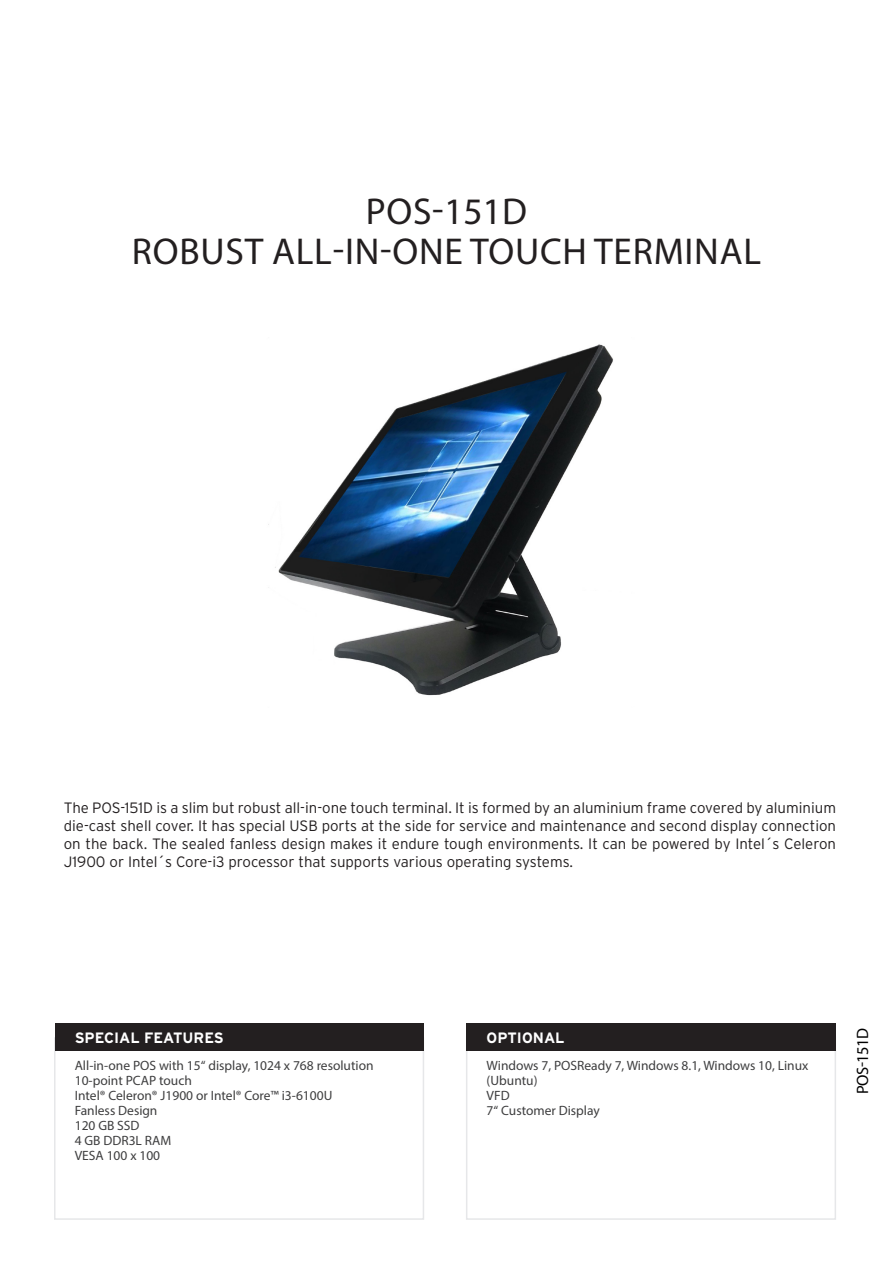
<style>
.page{position:relative;width:893px;height:1263px;background:#fff}
.page>*{position:absolute;margin:0;border:0;box-sizing:border-box;transform-origin:0 0}
.t1{font:37.5px "Myriad Pro";letter-spacing:.02em;color:#231f20}
.t2{font:16.5px "Myriad Pro";letter-spacing:-.03em;color:#000}
.t3{font:300 15px/18px "Interstate";color:#231f20;text-align:justify}
.t4{font:700 15px "Interstate";color:#fff}
.t5{font:13.5px/15px "Myriad Pro";color:#3e3e3f}
</style>
<div class="page">
<div style="left:54px;top:1037px;width:370px;height:183px;background:#fff;border:2px solid #e6e7e9"></div>
<div style="left:55px;top:1023px;width:368px;height:28px;background:#231f20"></div>
<div style="left:466px;top:1036px;width:370px;height:184px;background:#fff;border:2px solid #e6e7e9"></div>
<div style="left:467px;top:1023px;width:369px;height:28px;background:#231f20"></div>
<img style="left:268px;top:344px;width:345px;height:352px">
<p class="t1" style="left:366px;top:188px;width:163px">POS-151D</p>
<p class="t1" style="left:132px;top:229px;width:631px">ROBUST ALL-IN-ONE TOUCH TERMINAL</p>
<p class="t3" style="left:64px;top:798px;width:774px">The POS-151D is a slim but robust all-in-one touch terminal. It is formed by an aluminium frame covered by aluminium die-cast shell cover. It has special USB ports at the side for service and maintenance and second display connection on the back. The sealed fanless design makes it endure tough environments. It can be powered by Intel´s Celeron J1900 or Intel´s Core-i3 processor that supports various operating systems.</p>
<p class="t4" style="left:75px;top:1029px;width:151px">SPECIAL FEATURES</p>
<p class="t5" style="left:75px;top:1057px;width:300px">All-in-one POS with 15“ display, 1024 x 768 resolution</p>
<p class="t5" style="left:75px;top:1072px;width:119px">10-point PCAP touch</p>
<p class="t5" style="left:75px;top:1087px;width:259px">Intel® Celeron® J1900 or Intel® Core™ i3-6100U</p>
<p class="t5" style="left:75px;top:1102px;width:84px">Fanless Design</p>
<p class="t5" style="left:75px;top:1117px;width:66px">120 GB SSD</p>
<p class="t5" style="left:75px;top:1132px;width:98px">4 GB DDR3L RAM</p>
<p class="t5" style="left:75px;top:1147px;width:87px">VESA 100 x 100</p>
<p class="t4" style="left:487px;top:1030px;width:79px">OPTIONAL</p>
<p class="t5" style="left:487px;top:1058px;width:323px">Windows 7, POSReady 7, Windows 8.1, Windows 10, Linux (Ubuntu)</p>
<p class="t5" style="left:487px;top:1088px;width:25px">VFD</p>
<p class="t5" style="left:487px;top:1103px;width:115px">7“ Customer Display</p>
<p class="t2" style="left:852px;top:1094px;width:68px;rotate:-90deg">POS-151D</p>
</div>
